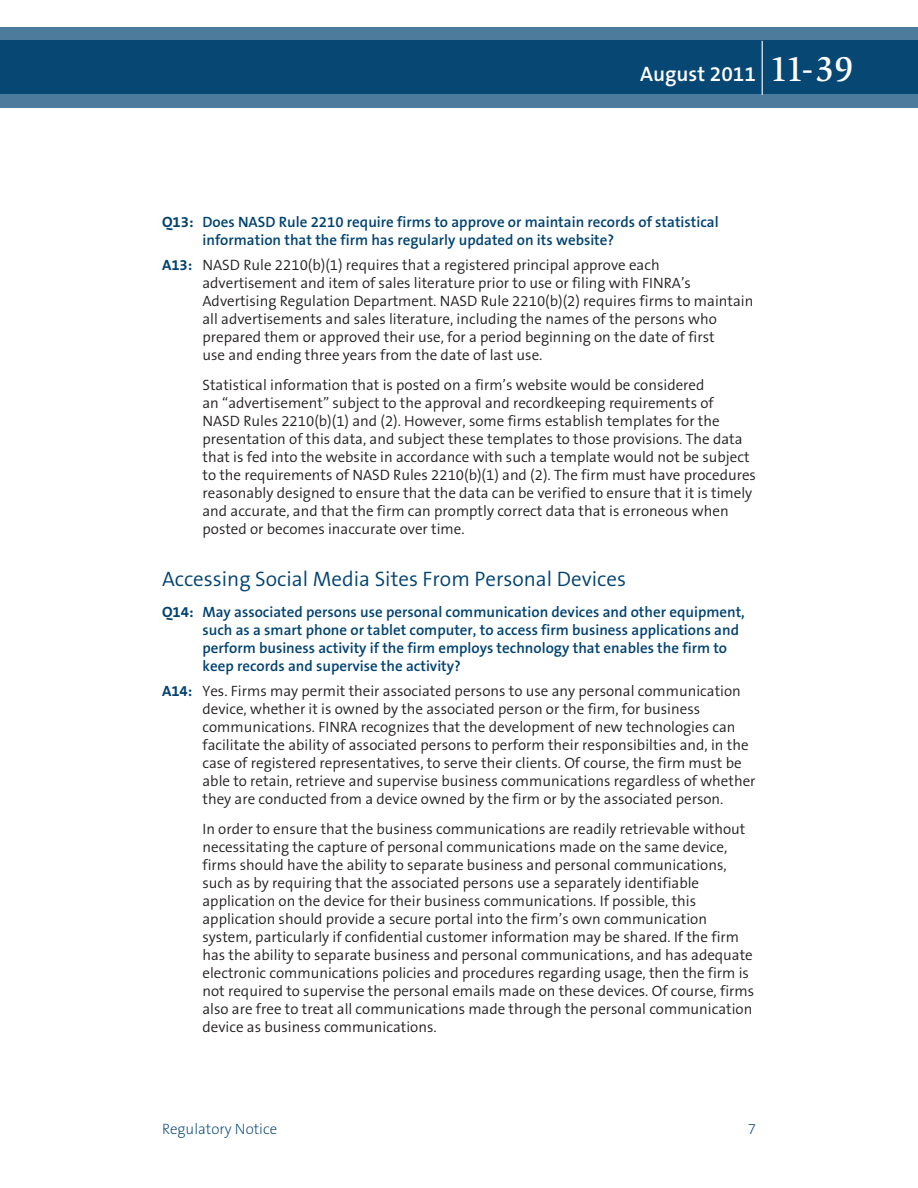
<style>
.page{position:relative;width:918px;height:1188px;background:#fff}
.page>*{position:absolute;margin:0;border:0;box-sizing:border-box;transform-origin:0 0}
.t1{font:300 21px "The Sans B4";color:#004270}
.t2{font:600 21px "The Sans B6";color:#fff}
.t3{font:300 15px/18px "The Sans B4";color:#231f20}
.t4{font:600 15px/18px "The Sans B6";color:#004270}
.t5{font:200 15px "The Sans B2";color:#004270}
.s1{font-family:"Slimbach LT";font-weight:500;font-size:36px}
.s2{font-family:"The Sans B7";font-weight:700}
.s3{font-family:"The Sans B7";font-weight:700;color:#004270}
</style>
<div class="page">
<svg style="left:0;top:27px;width:918px;height:81px;background:#1e5881"></svg>
<hr style="left:762px;top:41px;width:1px;height:54px;background:#fff">
<h1 class="t2" style="left:640px;top:62px;width:215px">August 2011 <span class="s1">11-39</span></h1>
<p class="t4" style="left:202px;top:213px;width:518px;text-indent:-40px"><span class="s2">Q13:</span> Does NASD Rule 2210 require firms to approve or maintain records of statistical information that the firm has regularly updated on its website?</p>
<p class="t3" style="left:202px;top:256px;width:552px;text-indent:-40px"><span class="s3">A13:</span> NASD Rule 2210(b)(1) requires that a registered principal approve each advertisement and item of sales literature prior to use or filing with FINRA’s Advertising Regulation Department. NASD Rule 2210(b)(2) requires firms to maintain all advertisements and sales literature, including the names of the persons who prepared them or approved their use, for a period beginning on the date of first<br>use and ending three years from the date of last use.</p>
<p class="t3" style="left:202px;top:376px;width:555px">Statistical information that is posted on a firm’s website would be considered<br>an “advertisement” subject to the approval and recordkeeping requirements of<br>NASD Rules 2210(b)(1) and (2). However, some firms establish templates for the presentation of this data, and subject these templates to those provisions. The data that is fed into the website in accordance with such a template would not be subject to the requirements of NASD Rules 2210(b)(1) and (2). The firm must have procedures reasonably designed to ensure that the data can be verified to ensure that it is timely and accurate, and that the firm can promptly correct data that is erroneous when posted or becomes inaccurate over time.</p>
<h1 class="t1" style="left:162px;top:568px;width:466px">Accessing Social Media Sites From Personal Devices</h1>
<p class="t4" style="left:202px;top:603px;width:544px;text-indent:-40px"><span class="s2">Q14:</span> May associated persons use personal communication devices and other equipment, such as a smart phone or tablet computer, to access firm business applications and perform business activity if the firm employs technology that enables the firm to keep records and supervise the activity?</p>
<p class="t3" style="left:202px;top:682px;width:555px;text-indent:-40px"><span class="s3">A14:</span> Yes. Firms may permit their associated persons to use any personal communication device, whether it is owned by the associated person or the firm, for business communications. FINRA recognizes that the development of new technologies can facilitate the ability of associated persons to perform their responsibilties and, in the case of registered representatives, to serve their clients. Of course, the firm must be able to retain, retrieve and supervise business communications regardless of whether they are conducted from a device owned by the firm or by the associated person.</p>
<p class="t3" style="left:202px;top:820px;width:553px">In order to ensure that the business communications are readily retrievable without necessitating the capture of personal communications made on the same device, firms should have the ability to separate business and personal communications, such as by requiring that the associated persons use a separately identifiable application on the device for their business communications. If possible, this application should provide a secure portal into the firm’s own communication system, particularly if confidential customer information may be shared. If the firm has the ability to separate business and personal communications, and has adequate electronic communications policies and procedures regarding usage, then the firm is not required to supervise the personal emails made on these devices. Of course, firms also are free to treat all communications made through the personal communication device as business communications.</p>
<p class="t5" style="left:162px;top:1121px;width:117px">Regulatory Notice</p>
<p class="t5" style="left:748px;top:1121px;width:10px">7</p>
</div>
